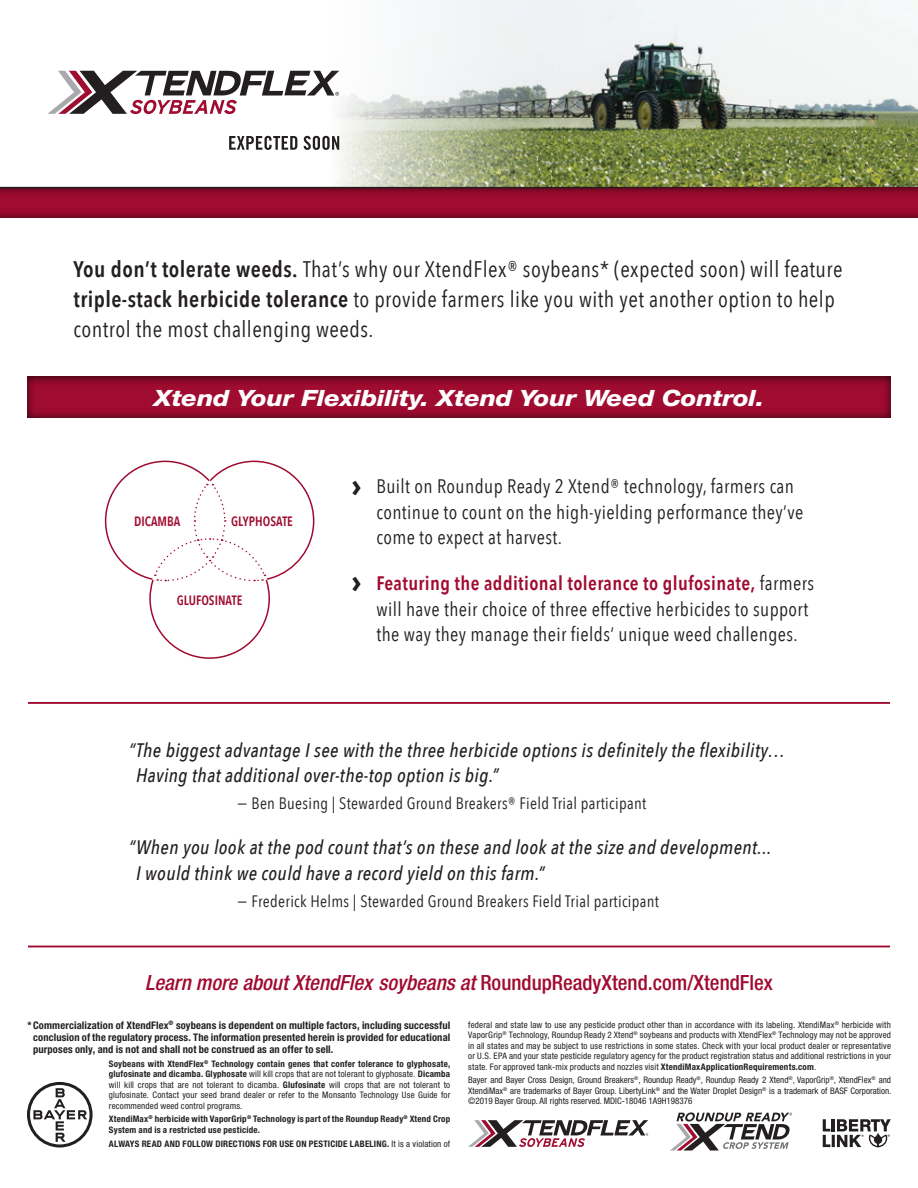
<style>
.page{position:relative;width:918px;height:1188px;background:#fff}
.page>*{position:absolute;margin:0;border:0;box-sizing:border-box;transform-origin:0 0}
.standard_body_copy{font:22.5px/30px "Avenir Next Condensed";letter-spacing:.02em;color:#231f20}
.t1{font:italic 800 22.5px "Helvetica Neue";letter-spacing:-.01em;color:#fff;scale:1.15 1}
.t2{font:italic 500 condensed 21px "Helvetica Neue";color:#a00b30}
.standard_body_copy-2{font:19.5px/25.5px "Avenir Next Condensed";letter-spacing:.02em;color:#231f20}
.standard_body_copy-3{font:italic 500 19.5px/25.5px "Avenir Next Condensed";letter-spacing:.02em;color:#231f20}
.standard_body_copy-4{font:16.5px "Avenir Next Condensed";letter-spacing:.02em;color:#231f20}
.standard_body_copy-5{font:600 13.5px "Avenir Next Condensed";color:#a00b30;scale:.95 1}
.legals{font:700 condensed 10.5px/12px "Helvetica Neue LT Std";letter-spacing:.015em;color:#231f20;text-align:justify}
.legals-2{font:condensed 9px/10.5px "Helvetica Neue LT Std";letter-spacing:.02em;color:#231f20;text-align:justify}
.legals-3{font:condensed 9px/10.5px "Helvetica Neue";color:#231f20;text-align:justify}
.legals-4{font:700 condensed 9px/10.5px "Helvetica Neue";letter-spacing:.025em;color:#231f20}
.legals-5{font:700 condensed 9px "Helvetica Neue LT Std";letter-spacing:.025em;color:#231f20}
.s1{font-weight:600}
.s2{font-family:"Avenir Next";font-weight:700;font-size:31.5px}
.s3{font-weight:600;color:#a00b30}
.s4{font-style:normal}
.s5{font-weight:700}
.s6{font-weight:400}
</style>
<div class="page">
<svg style="left:48px;top:71px;width:268px;height:43px"></svg>
<svg style="left:229px;top:136px;width:68px;height:14px"></svg>
<svg style="left:304px;top:136px;width:12px;height:14px"></svg>
<hr style="left:28px;top:702px;width:862px;height:2px;background:#a00b30">
<hr style="left:28px;top:946px;width:862px;height:1px;background:#a00b30">
<div style="left:26px;top:375px;width:866px;height:44px;background:#231f20;opacity:.75"></div>
<svg style="left:104px;top:460px;width:211px;height:199px"></svg>
<svg style="left:670px;top:1112px;width:122px;height:39px"></svg>
<svg style="left:823px;top:1119px;width:68px;height:28px"></svg>
<svg style="left:468px;top:1120px;width:180px;height:27px"></svg>
<svg style="left:27px;top:1082px;width:66px;height:65px"></svg>
<img style="left:316px;top:0;width:602px;height:186px">
<div style="left:0;top:186px;width:918px;height:33px;background:#231f20;opacity:.75"></div>
<hr style="left:0;top:187px;width:785px;height:1px;background:#231f20">
<p class="standard_body_copy" style="left:74px;top:253px;width:771px"><span class="s1">You don’t tolerate weeds.</span> That’s why our XtendFlex® soybeans* (expected soon) will feature <span class="s1">triple-stack herbicide tolerance</span> to provide farmers like you with yet another option to help control the most challenging weeds.</p>
<h1 class="t1" style="left:154px;top:385px;width:532px">Xtend Your Flexibility. Xtend Your Weed Control.</h1>
<p class="standard_body_copy-5" style="left:134px;top:509px;width:50px">DICAMBA</p>
<p class="standard_body_copy-5" style="left:231px;top:509px;width:66px">GLYPHOSATE</p>
<p class="standard_body_copy-5" style="left:177px;top:588px;width:70px">GLUFOSINATE</p>
<p class="standard_body_copy-2" style="left:376px;top:473px;width:428px;text-indent:-25px"><span class="s2">›</span> Built on Roundup Ready 2 Xtend® technology, farmers can continue to count on the high-yielding performance they’ve come to expect at harvest.</p>
<p class="standard_body_copy-2" style="left:376px;top:570px;width:439px;text-indent:-25px"><span class="s2">›</span> <span class="s3">Featuring the additional tolerance to glufosinate,</span> farmers will have their choice of three effective herbicides to support the way they manage their fields’ unique weed challenges.</p>
<p class="standard_body_copy-3" style="left:136px;top:737px;width:651px;text-indent:-7px">“The biggest advantage I see with the three herbicide options is definitely the flexibility…<br>Having that additional over-the-top option is big.”</p>
<p class="standard_body_copy-4" style="left:237px;top:789px;width:411px">− Ben Buesing | Stewarded Ground Breakers® Field Trial participant</p>
<p class="standard_body_copy-3" style="left:136px;top:835px;width:637px;text-indent:-7px">“When you look at the pod count that’s on these and look at the size and development...<br>I would think we could have a record yield on this farm.”</p>
<p class="standard_body_copy-4" style="left:237px;top:887px;width:424px">− Frederick Helms | Stewarded Ground Breakers Field Trial participant</p>
<p class="t2" style="left:145px;top:970px;width:629px">Learn more about XtendFlex soybeans at <span class="s4">RoundupReadyXtend.com/XtendFlex</span></p>
<p class="legals" style="left:33px;top:1019px;width:419px;text-indent:-6px">* Commercialization of XtendFlex<sup>®</sup> soybeans is dependent on multiple factors, including successful conclusion of the regulatory process. The information presented herein is provided for educational purposes only, and is not and shall not be construed as an offer to sell.</p>
<p class="legals-2" style="left:109px;top:1058px;width:343px"><span class="s5">Soybeans with XtendFlex</span><sup>®</sup> <span class="s5">Technology contain genes that confer tolerance to glyphosate, glufosinate and dicamba. Glyphosate</span> will kill crops that are not tolerant to glyphosate. <span class="s5">Dicamba </span>will kill crops that are not tolerant to dicamba. <span class="s5">Glufosinate</span> will crops that are not tolerant to glufosinate. Contact your seed brand dealer or refer to the Monsanto Technology Use Guide for recommended weed control programs.</p>
<p class="legals-4" style="left:109px;top:1114px;width:343px">XtendiMax<sup>®</sup> herbicide with VaporGrip<sup>®</sup> Technology is part of the Roundup Ready<sup>®</sup> Xtend Crop<br>System and is a restricted use pesticide.</p>
<p class="legals-5" style="left:109px;top:1138px;width:343px">ALWAYS READ AND FOLLOW DIRECTIONS FOR USE ON PESTICIDE LABELING. <span class="s6">It is a violation of</span></p>
<p class="legals-2" style="left:468px;top:1019px;width:424px">federal and state law to use any pesticide product other than in accordance with its labeling. XtendiMax<sup>®</sup> herbicide with VaporGrip<sup>®</sup> Technology, Roundup Ready 2 Xtend<sup>®</sup> soybeans and products with XtendFlex<sup>®</sup> Technology may not be approved in all states and may be subject to use restrictions in some states. Check with your local product dealer or representative or U.S. EPA and your state pesticide regulatory agency for the product registration status and additional restrictions in your state. For approved tank-mix products and nozzles visit <span class="s5">XtendiMaxApplicationRequirements.com</span>.</p>
<p class="legals-3" style="left:468px;top:1075px;width:425px">Bayer and Bayer Cross Design, Ground Breakers<sup>®</sup>, Roundup Ready<sup>®</sup>, Roundup Ready 2 Xtend<sup>®</sup>, VaporGrip<sup>®</sup>, XtendFlex<sup>®</sup> and XtendiMax<sup>®</sup> are trademarks of Bayer Group. LibertyLink<sup>®</sup> and the Water Droplet Design<sup>®</sup> is a trademark of BASF Corporation. ©2019 Bayer Group. All rights reserved. MDIC-18046 1A9H198376</p>
</div>
